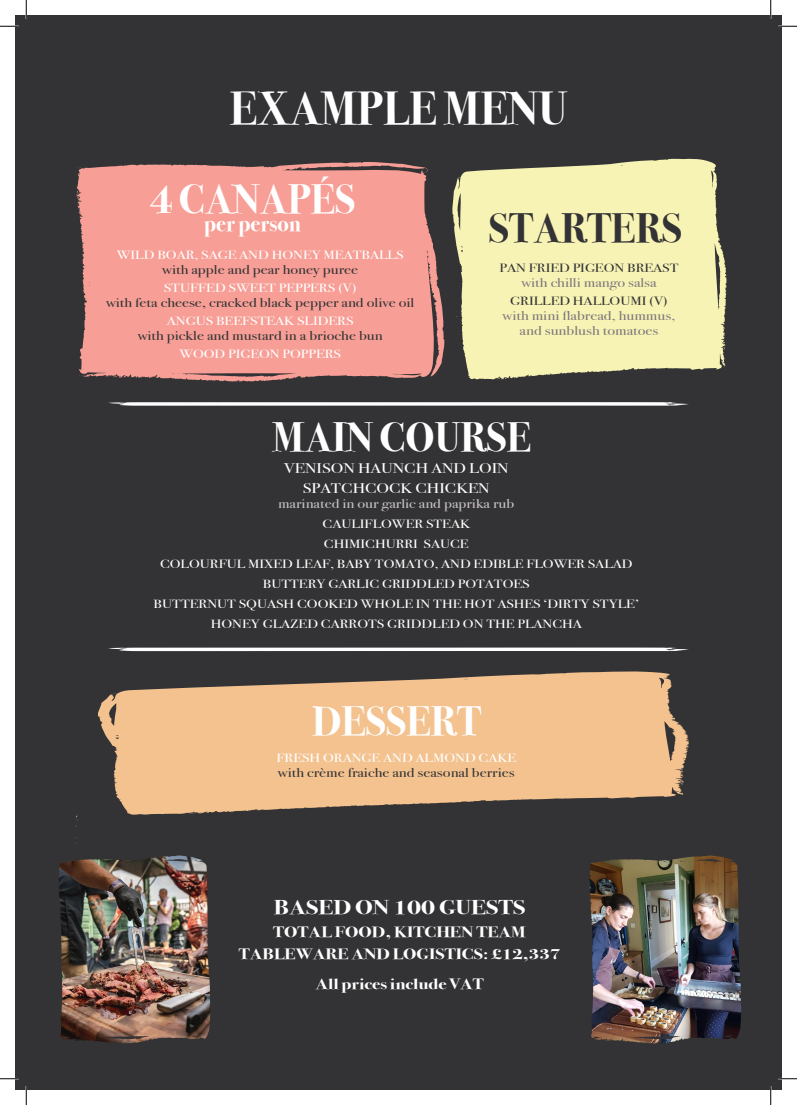
<style>
.page{position:relative;width:797px;height:1105px;background:#fff}
.page>*{position:absolute;margin:0;border:0;box-sizing:border-box;transform-origin:0 0}
.t1{font:700 46.25px "Bodoni Svty Two ITCTT";color:#fff}
.t2{font:700 41px "Bodoni Svty Two ITCTT";color:#fff}
.t3{font:700 41px "Bodoni Svty Two ITCTT";color:#333335}
.t4{font:700 22.5px "Bodoni Svty Two ITCTT";color:#fff}
.t5{font:700 20px "Bodoni Svty Two ITCTT";color:#fff;scale:1.25 1}
.t6{font:700 15px "Bodoni Svty Two ITCTT";color:#fff;scale:1.25 1}
.t7{font:14px "Bodoni Svty Two ITCTT";color:#fff;scale:1.25 1}
.t8{font:13px "Bodoni Svty Two ITCTT";color:#333335;scale:1.25 1}
.t9{font:13px "Bodoni Svty Two ITCTT";color:#80777b;scale:1.25 1}
.t10{font:13px "Bodoni Svty Two ITCTT";color:#c8c2c7;scale:1.25 1}
.t11{font:12px "Bodoni Svty Two ITCTT";color:#fff;scale:1.25 1}
.t12{font:12px "Bodoni Svty Two ITCTT";color:#333335;scale:1.25 1}
</style>
<div class="page">
<div style="left:16px;top:16px;width:765px;height:1073px;background:#333335"></div>
<svg style="left:715px;top:422px;width:14px;height:2px"></svg>
<svg style="left:670px;top:421px;width:11px;height:2px"></svg>
<svg style="left:731px;top:580px;width:4px;height:17px"></svg>
<svg style="left:356px;top:417px;width:12px;height:2px"></svg>
<svg style="left:76px;top:162px;width:369px;height:220px;background:#e5958d"></svg>
<svg style="left:452px;top:159px;width:275px;height:221px;background:#e0dda6"></svg>
<svg style="left:456px;top:211px;width:5px;height:25px"></svg>
<svg style="left:455px;top:311px;width:3px;height:6px"></svg>
<svg style="left:98px;top:671px;width:592px;height:144px;background:#d1a87f"></svg>
<svg style="left:76px;top:815px;width:2px;height:13px"></svg>
<svg style="left:76px;top:834px;width:2px;height:10px"></svg>
<svg style="left:107px;top:402px;width:583px;height:4px"></svg>
<svg style="left:107px;top:647px;width:583px;height:4px"></svg>
<img style="left:589px;top:855px;width:152px;height:189px">
<img style="left:589px;top:856px;width:118px;height:25px">
<img style="left:58px;top:855px;width:153px;height:189px">
<img style="left:58px;top:856px;width:118px;height:25px">
<svg style="left:0;top:25px;width:19px;height:2px"></svg>
<svg style="left:778px;top:25px;width:19px;height:2px"></svg>
<svg style="left:0;top:1078px;width:19px;height:1px"></svg>
<svg style="left:778px;top:1078px;width:19px;height:1px"></svg>
<svg style="left:25px;top:0;width:2px;height:19px"></svg>
<svg style="left:25px;top:1086px;width:2px;height:19px"></svg>
<svg style="left:770px;top:0;width:1px;height:19px"></svg>
<svg style="left:770px;top:1086px;width:1px;height:19px"></svg>
<p class="t1" style="left:230px;top:70px;width:339px">EXAMPLE MENU</p>
<p class="t2" style="left:150px;top:166px;width:207px">4 CANAPÉS</p>
<p class="t4" style="left:204px;top:205px;width:98px">per person</p>
<p class="t11" style="left:117px;top:245px;width:231px">WILD BOAR, SAGE AND HONEY MEATBALLS</p>
<p class="t8" style="left:162px;top:259px;width:158px">with apple and pear honey puree</p>
<p class="t11" style="left:164px;top:278px;width:156px">STUFFED SWEET PEPPERS (V)</p>
<p class="t8" style="left:106px;top:292px;width:248px">with feta cheese, cracked black pepper and olive oil</p>
<p class="t11" style="left:167px;top:311px;width:151px">ANGUS BEEFSTEAK SLIDERS</p>
<p class="t8" style="left:138px;top:325px;width:197px">with pickle and mustard in a brioche bun</p>
<p class="t11" style="left:179px;top:344px;width:131px">WOOD PIGEON POPPERS</p>
<p class="t3" style="left:489px;top:194px;width:195px">STARTERS</p>
<p class="t12" style="left:499px;top:259px;width:145px">PAN FRIED PIGEON BREAST</p>
<p class="t9" style="left:521px;top:272px;width:110px">with chilli mango salsa</p>
<p class="t12" style="left:510px;top:292px;width:128px">GRILLED HALLOUMI (V)</p>
<p class="t9" style="left:502px;top:305px;width:140px">with mini flabread, hummus,</p>
<p class="t9" style="left:519px;top:320px;width:113px">and sunblush tomatoes</p>
<p class="t2" style="left:272px;top:403px;width:260px">MAIN COURSE</p>
<p class="t7" style="left:284px;top:457px;width:181px">VENISON HAUNCH AND LOIN</p>
<p class="t7" style="left:303px;top:477px;width:151px">SPATCHCOCK CHICKEN</p>
<p class="t10" style="left:278px;top:493px;width:190px">marinated in our garlic and paprika rub</p>
<p class="t11" style="left:322px;top:514px;width:119px">CAULIFLOWER STEAK</p>
<p class="t11" style="left:324px;top:534px;width:117px">CHIMICHURRI SAUCE</p>
<p class="t11" style="left:160px;top:554px;width:379px">COLOURFUL MIXED LEAF, BABY TOMATO, AND EDIBLE FLOWER SALAD</p>
<p class="t11" style="left:263px;top:574px;width:215px">BUTTERY GARLIC GRIDDLED POTATOES</p>
<p class="t11" style="left:154px;top:594px;width:390px">BUTTERNUT SQUASH COOKED WHOLE IN THE HOT ASHES ‘DIRTY STYLE’</p>
<p class="t11" style="left:211px;top:614px;width:298px">HONEY GLAZED CARROTS GRIDDLED ON THE PLANCHA</p>
<p class="t2" style="left:312px;top:687px;width:170px">DESSERT</p>
<p class="t11" style="left:276px;top:748px;width:193px">FRESH ORANGE AND ALMOND CAKE</p>
<p class="t8" style="left:278px;top:762px;width:191px">with crème fraiche and seasonal berries</p>
<p class="t5" style="left:274px;top:891px;width:203px">BASED ON 100 GUESTS</p>
<p class="t6" style="left:273px;top:919px;width:204px">TOTAL FOOD, KITCHEN TEAM</p>
<p class="t6" style="left:239px;top:942px;width:259px">TABLEWARE AND LOGISTICS: £12,337</p>
<p class="t6" style="left:315px;top:972px;width:136px">All prices include VAT</p>
</div>
